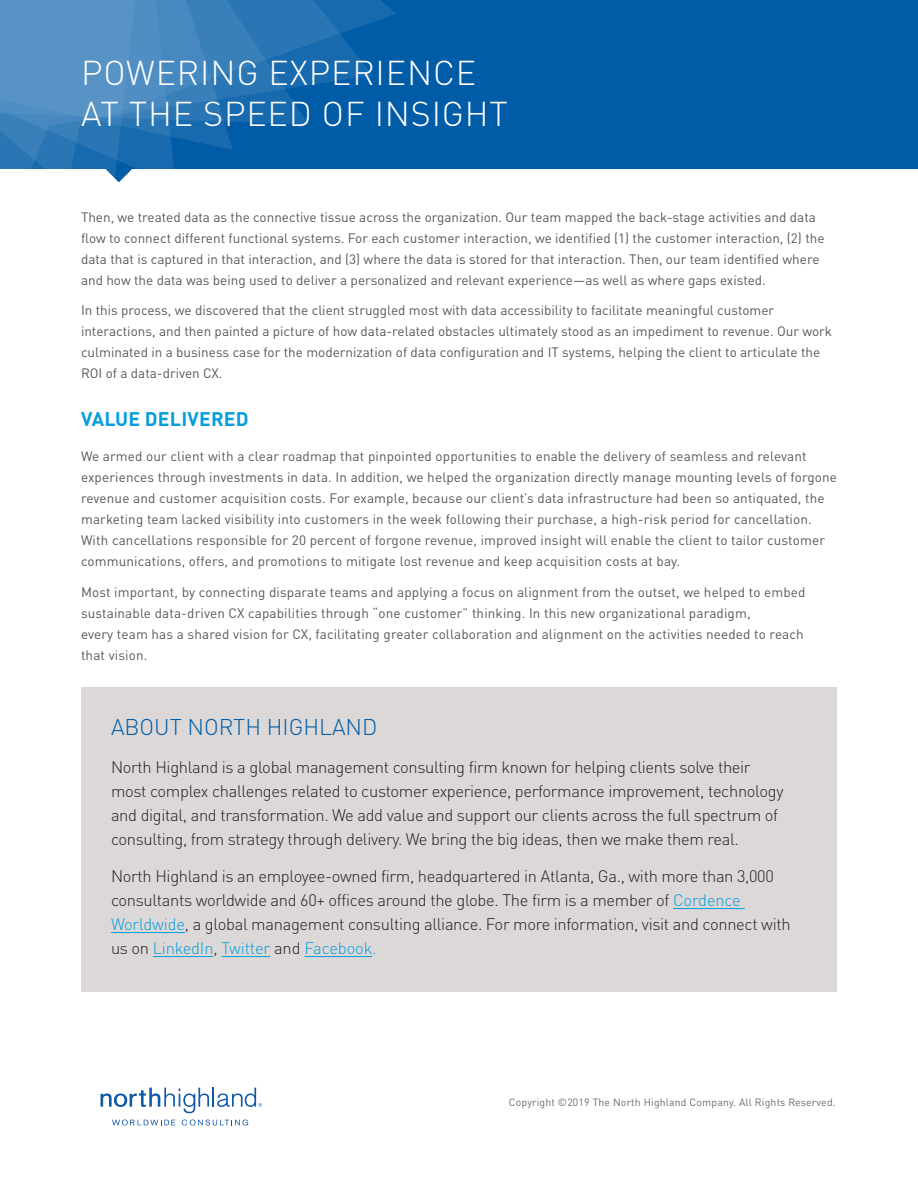
<style>
.page{position:relative;width:918px;height:1188px;background:#fff}
.page>*{position:absolute;margin:0;border:0;box-sizing:border-box;transform-origin:0 0}
.Body{font:300 34.05px/41px "DIN Pro";letter-spacing:.025em;color:#fff}
.t1{font:300 22.5px "DIN Pro";color:#005ca7}
.t2{font:700 19.5px "DIN Pro";letter-spacing:.01em;color:#069ddc}
.t3{font:300 16.5px/24px "DIN Pro";letter-spacing:-.02em;color:#231f20}
.body{font:13.5px/21px "DIN Pro";color:#57585a}
.Body-2{font:10.5px "DIN Pro";letter-spacing:.015em;color:#686c72}
.s1{color:#069ddc}
</style>
<div class="page">
<div style="left:0;top:0;width:918px;height:168px;background:#005ca7"></div>
<svg style="left:101px;top:1088px;width:161px;height:25px"></svg>
<svg style="left:112px;top:1120px;width:63px;height:6px"></svg>
<svg style="left:182px;top:1120px;width:66px;height:6px"></svg>
<div style="left:81px;top:687px;width:756px;height:305px;background:#dcd8d7"></div>
<hr style="left:673px;top:908px;width:72px;height:1px;background:#069ddc">
<hr style="left:111px;top:932px;width:74px;height:1px;background:#069ddc">
<hr style="left:153px;top:956px;width:60px;height:1px;background:#069ddc">
<hr style="left:222px;top:956px;width:48px;height:1px;background:#069ddc">
<hr style="left:304px;top:956px;width:68px;height:1px;background:#069ddc">
<svg style="left:0;top:0;width:396px;height:180px"></svg>
<p class="Body" style="left:81px;top:49px;width:428px">POWERING EXPERIENCE<br>AT THE SPEED OF INSIGHT</p>
<p class="body" style="left:81px;top:205px;width:745px">Then, we treated data as the connective tissue across the organization. Our team mapped the back-stage activities and data flow to connect different functional systems. For each customer interaction, we identified (1) the customer interaction, (2) the data that is captured in that interaction, and (3) where the data is stored for that interaction. Then, our team identified where and how the data was being used to deliver a personalized and relevant experience—as well as where gaps existed.</p>
<p class="body" style="left:81px;top:299px;width:753px">In this process, we discovered that the client struggled most with data accessibility to facilitate meaningful customer interactions, and then painted a picture of how data-related obstacles ultimately stood as an impediment to revenue. Our work culminated in a business case for the modernization of data configuration and IT systems, helping the client to articulate the ROI of a data-driven CX.</p>
<p class="t2" style="left:81px;top:403px;width:169px">VALUE DELIVERED</p>
<p class="body" style="left:81px;top:444px;width:758px">We armed our client with a clear roadmap that pinpointed opportunities to enable the delivery of seamless and relevant experiences through investments in data. In addition, we helped the organization directly manage mounting levels of forgone revenue and customer acquisition costs. For example, because our client’s data infrastructure had been so antiquated, the marketing team lacked visibility into customers in the week following their purchase, a high-risk period for cancellation.<br>With cancellations responsible for 20 percent of forgone revenue, improved insight will enable the client to tailor customer communications, offers, and promotions to mitigate lost revenue and keep acquisition costs at bay.</p>
<p class="body" style="left:81px;top:580px;width:726px">Most important, by connecting disparate teams and applying a focus on alignment from the outset, we helped to embed sustainable data-driven CX capabilities through “one customer” thinking. In this new organizational paradigm,<br>every team has a shared vision for CX, facilitating greater collaboration and alignment on the activities needed to reach that vision.</p>
<p class="t1" style="left:111px;top:710px;width:268px">ABOUT NORTH HIGHLAND</p>
<p class="t3" style="left:111px;top:753px;width:674px">North Highland is a global management consulting firm known for helping clients solve their most complex challenges related to customer experience, performance improvement, technology and digital, and transformation. We add value and support our clients across the full spectrum of consulting, from strategy through delivery. We bring the big ideas, then we make them real.</p>
<p class="t3" style="left:111px;top:863px;width:681px">North Highland is an employee-owned firm, headquartered in Atlanta, Ga., with more than 3,000 consultants worldwide and 60+ offices around the globe. The firm is a member of <span class="s1">Cordence Worldwide</span>, a global management consulting alliance. For more information, visit and connect with us on <span class="s1">LinkedIn</span>, <span class="s1">Twitter</span> and <span class="s1">Facebook.</span></p>
<p class="Body-2" style="left:509px;top:1094px;width:328px">Copyright ©2019 The North Highland Company. All Rights Reserved.</p>
</div>
